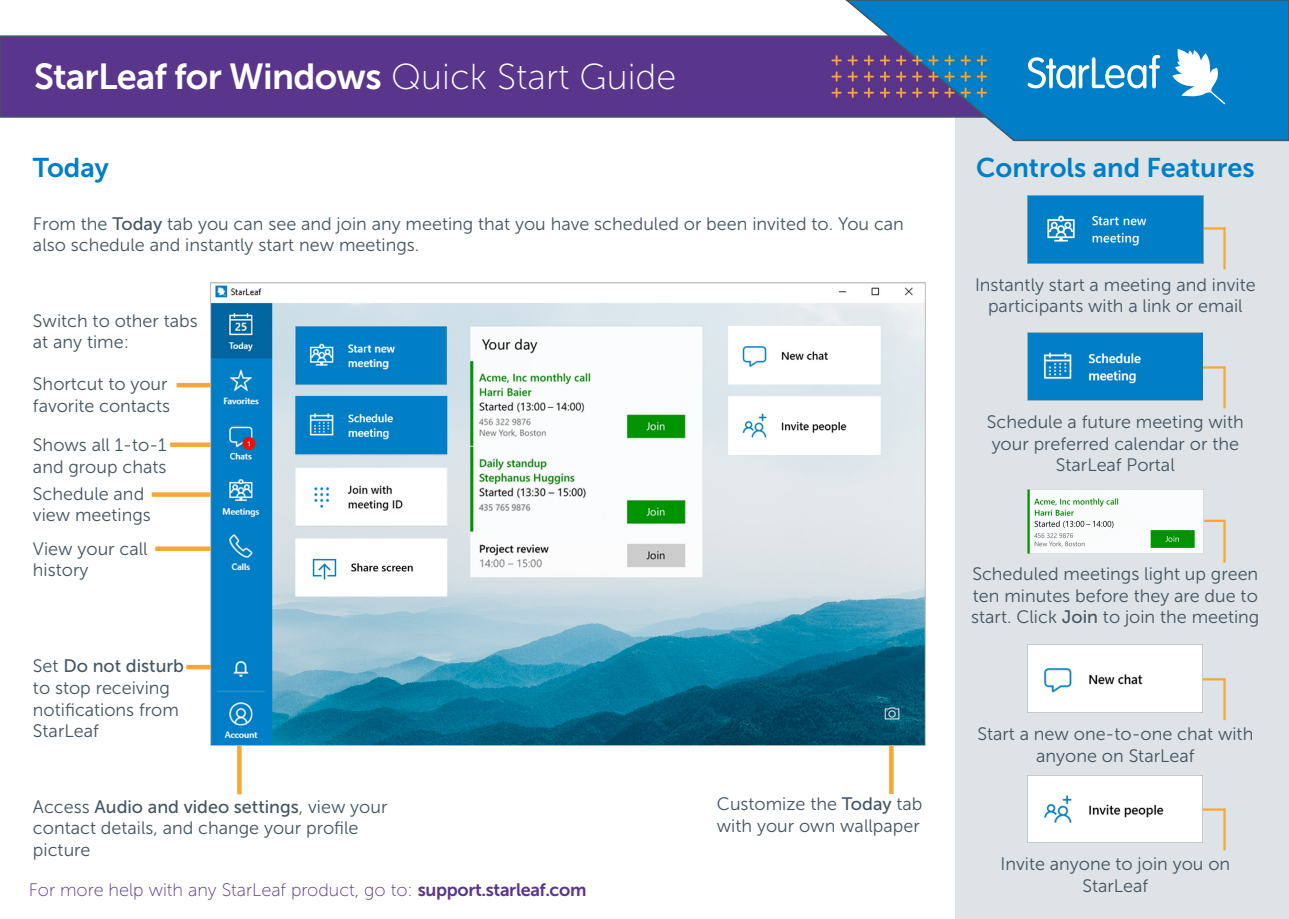
<style>
.page{position:relative;width:1289px;height:919px;background:#fff}
.page>*{position:absolute;margin:0;border:0;box-sizing:border-box;transform-origin:0 0}
.t1{font:36px "Museo Sans 700";letter-spacing:-.02em;color:#fff}
.t2{font:27px "Museo Sans 700";color:#007fc8}
.t3{font:18px/21.6px "Museo Sans 300";color:#445562}
.t4{font:18px "Museo Sans 100";color:#59358b}
.s1{font-family:"Museo Sans 100"}
.s2{font-family:"Museo Sans 500"}
.s3{font-family:"Museo Sans 700"}
</style>
<div class="page">
<div style="left:955px;top:104px;width:333px;height:814px;background:#dde3e6"></div>
<img style="left:211px;top:282px;width:714px;height:463px">
<hr style="left:176px;top:383px;width:35px;height:4px;background:#f7a736">
<div style="left:170px;top:442px;width:41px;height:5px;background:#f7a736"></div>
<div style="left:152px;top:492px;width:59px;height:5px;background:#f7a736"></div>
<div style="left:155px;top:546px;width:56px;height:5px;background:#f7a736"></div>
<div style="left:186px;top:664px;width:25px;height:5px;background:#f7a736"></div>
<div style="left:237px;top:745px;width:5px;height:49px;background:#f7a736"></div>
<svg style="left:889px;top:745px;width:4px;height:48px"></svg>
<hr style="left:1223px;top:678px;width:2px;height:42px;background:#f7a736">
<hr style="left:1198px;top:678px;width:27px;height:2px;background:#f7a736">
<hr style="left:1223px;top:808px;width:2px;height:42px;background:#f7a736">
<hr style="left:1198px;top:808px;width:27px;height:2px;background:#f7a736">
<hr style="left:1223px;top:520px;width:2px;height:42px;background:#f7a736">
<hr style="left:1198px;top:519px;width:27px;height:3px;background:#f7a736">
<hr style="left:1223px;top:366px;width:2px;height:42px;background:#f7a736">
<hr style="left:1198px;top:366px;width:27px;height:2px;background:#f7a736">
<hr style="left:1223px;top:227px;width:2px;height:42px;background:#f7a736">
<hr style="left:1198px;top:227px;width:27px;height:2px;background:#f7a736">
<img style="left:1027px;top:489px;width:175px;height:64px">
<img style="left:1027px;top:196px;width:175px;height:67px">
<img style="left:1027px;top:775px;width:175px;height:67px">
<img style="left:1027px;top:644px;width:175px;height:68px">
<img style="left:1027px;top:333px;width:175px;height:67px">
<div style="left:0;top:35px;width:1087px;height:83px;background:#59358b;border:2px solid #445562"></div>
<svg style="left:842px;top:0;width:446px;height:142px"></svg>
<svg style="left:1027px;top:55px;width:133px;height:33px;background:#51a7d9"></svg>
<svg style="left:1172px;top:49px;width:53px;height:55px"></svg>
<svg style="left:831px;top:55px;width:10px;height:27px"></svg>
<svg style="left:847px;top:55px;width:10px;height:27px"></svg>
<svg style="left:863px;top:55px;width:27px;height:27px"></svg>
<svg style="left:896px;top:55px;width:10px;height:27px"></svg>
<svg style="left:912px;top:55px;width:10px;height:27px"></svg>
<svg style="left:928px;top:55px;width:10px;height:27px"></svg>
<svg style="left:944px;top:55px;width:10px;height:27px"></svg>
<svg style="left:960px;top:55px;width:10px;height:27px"></svg>
<svg style="left:976px;top:55px;width:10px;height:27px"></svg>
<svg style="left:831px;top:88px;width:10px;height:10px"></svg>
<svg style="left:847px;top:88px;width:10px;height:10px"></svg>
<svg style="left:863px;top:88px;width:27px;height:10px"></svg>
<svg style="left:896px;top:88px;width:10px;height:10px"></svg>
<svg style="left:912px;top:88px;width:10px;height:10px"></svg>
<svg style="left:928px;top:88px;width:10px;height:10px"></svg>
<svg style="left:944px;top:88px;width:10px;height:10px"></svg>
<svg style="left:960px;top:88px;width:10px;height:10px"></svg>
<svg style="left:976px;top:88px;width:10px;height:10px"></svg>
<h1 class="t1" style="left:34px;top:57px;width:643px">StarLeaf for Windows <span class="s1">Quick Start Guide</span></h1>
<p class="t2" style="left:33px;top:153px;width:77px">Today</p>
<p class="t2" style="left:976px;top:153px;width:280px">Controls and Features</p>
<p class="t3" style="left:33px;top:213px;width:872px">From the <span class="s2">Today</span> tab you can see and join any meeting that you have scheduled or been invited to. You can also schedule and instantly start new meetings.</p>
<p class="t3" style="left:33px;top:310px;width:166px">Switch to other tabs at any time:</p>
<p class="t3" style="left:33px;top:373px;width:139px">Shortcut to your favorite contacts</p>
<p class="t3" style="left:33px;top:434px;width:135px">Shows all 1-to-1 and group chats</p>
<p class="t3" style="left:33px;top:483px;width:119px">Schedule and view meetings</p>
<p class="t3" style="left:33px;top:538px;width:116px">View your call history</p>
<p class="t3" style="left:33px;top:655px;width:152px">Set <span class="s2">Do not disturb </span>to stop receiving notifications from<br>StarLeaf</p>
<p class="t3" style="left:33px;top:795px;width:356px">Access <span class="s2">Audio and video settings</span>, view your contact details, and change your profile picture</p>
<p class="t3" style="left:717px;top:793px;width:207px">Customize the <span class="s2">Today</span> tab with your own wallpaper</p>
<p class="t4" style="left:29px;top:880px;width:559px">For more help with any StarLeaf product, go to: <span class="s3">support.starleaf.com</span></p>
<p class="t3" style="left:975px;top:274px;width:282px;text-align:center">Instantly start a meeting and invite participants with a link or email</p>
<p class="t3" style="left:986px;top:411px;width:258px;text-align:center">Schedule a future meeting with your preferred calendar or the<br>StarLeaf Portal</p>
<p class="t3" style="left:971px;top:563px;width:290px;text-align:justify">Scheduled meetings light up green ten minutes before they are due to start. Click <span class="s2">Join</span> to join the meeting</p>
<p class="t3" style="left:977px;top:723px;width:277px;text-align:center">Start a new one-to-one chat with anyone on StarLeaf</p>
<p class="t3" style="left:1000px;top:853px;width:231px;text-align:center">Invite anyone to join you on<br>StarLeaf</p>
</div>
